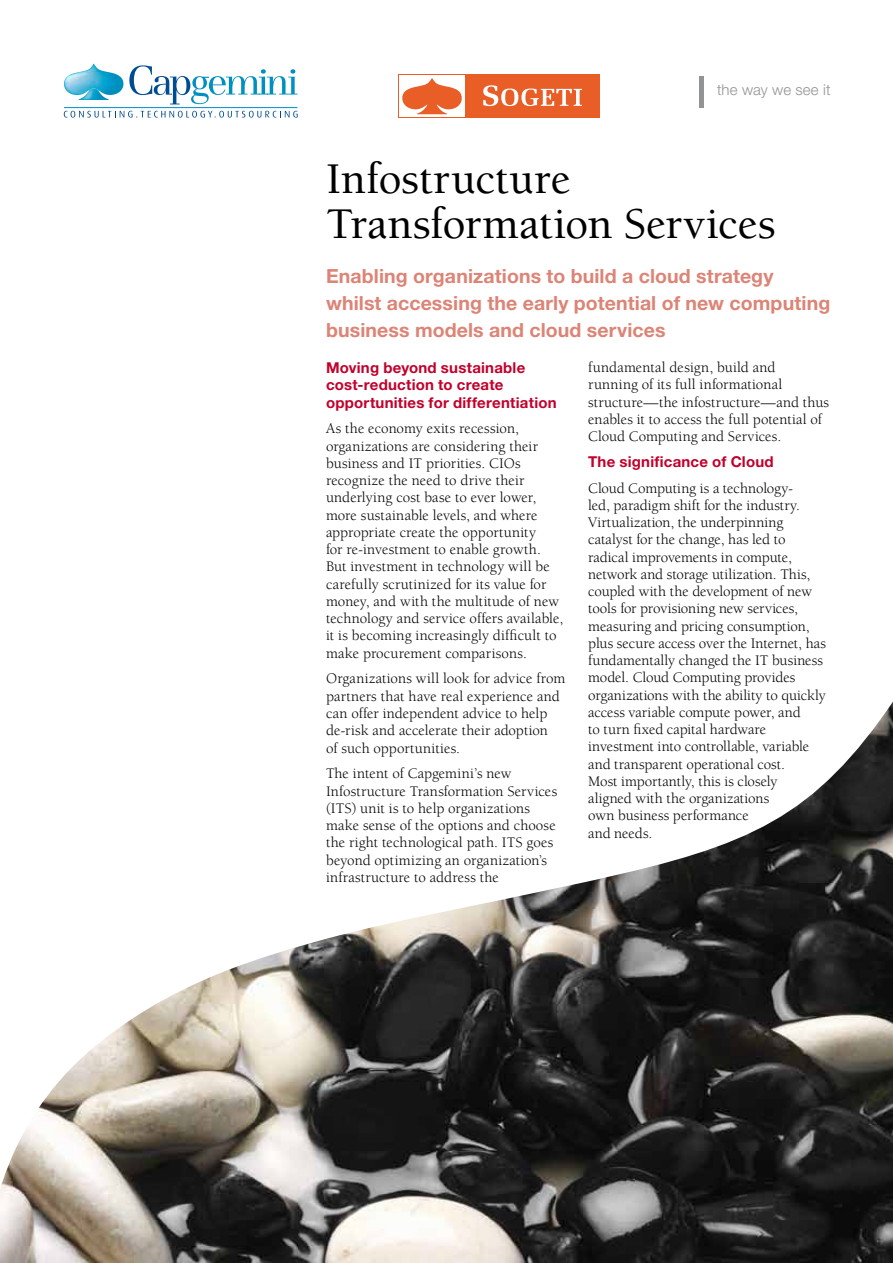
<style>
.page{position:relative;width:893px;height:1263px;background:#fff}
.page>*{position:absolute;margin:0;border:0;box-sizing:border-box;transform-origin:0 0}
.t1{font:500 45px/45px "Berkeley Std";letter-spacing:-.005em;color:#000}
.t2{font:700 19.5px/27px "Helvetica Neue";letter-spacing:.005em;color:#dc8476}
.t3{font:15px/17.2px "Berkeley Std";color:#000}
.t4{font:700 15px/17.2px "Helvetica Neue";letter-spacing:.015em;color:#c1002b}
.t5{font:300 15px "Helvetica Neue";letter-spacing:.005em;color:#929395}
</style>
<div class="page">
<hr style="left:699px;top:76px;width:4px;height:32px;background:#929395">
<img style="left:79px;top:95px;width:30px;height:5px">
<img style="left:64px;top:63px;width:59px;height:32px">
<svg style="left:129px;top:65px;width:168px;height:39px"></svg>
<svg style="left:64px;top:111px;width:234px;height:7px"></svg>
<hr style="left:64px;top:107px;width:233px;height:1px;background:#008fc1">
<img style="left:0;top:702px;width:893px;height:561px">
<div style="left:398px;top:74px;width:202px;height:44px;background:#e95e27"></div>
<div style="left:399px;top:76px;width:66px;height:41px;background:#fff"></div>
<svg style="left:402px;top:78px;width:60px;height:36px"></svg>
<svg style="left:483px;top:85px;width:99px;height:21px"></svg>
<p class="t5" style="left:717px;top:80px;width:115px">the way we see it</p>
<h1 class="t1" style="left:326px;top:158px;width:451px">Infostructure<br>Transformation Services</h1>
<h2 class="t2" style="left:326px;top:262px;width:506px">Enabling organizations to build a cloud strategy whilst accessing the early potential of new computing business models and cloud services</h2>
<p class="t4" style="left:326px;top:359px;width:232px">Moving beyond sustainable cost-reduction to create opportunities for differentiation</p>
<p class="t3" style="left:326px;top:420px;width:239px">As the economy exits recession, organizations are considering their business and IT priorities. CIOs recognize the need to drive their underlying cost base to ever lower, more sustainable levels, and where appropriate create the opportunity<br>for re-investment to enable growth.<br>But investment in technology will be carefully scrutinized for its value for money, and with the multitude of new technology and service offers available, it is becoming increasingly difficult to make procurement comparisons.</p>
<p class="t3" style="left:326px;top:670px;width:241px">Organizations will look for advice from partners that have real experience and can offer independent advice to help de-risk and accelerate their adoption<br>of such opportunities.</p>
<p class="t3" style="left:326px;top:765px;width:233px">The intent of Capgemini’s new Infostructure Transformation Services (ITS) unit is to help organizations make sense of the options and choose the right technological path. ITS goes beyond optimizing an organization’s infrastructure to address the</p>
<p class="t3" style="left:588px;top:359px;width:242px">fundamental design, build and running of its full informational structure—the infostructure—and thus enables it to access the full potential of Cloud Computing and Services.</p>
<p class="t4" style="left:588px;top:452px;width:187px">The significance of Cloud</p>
<p class="t3" style="left:588px;top:479px;width:239px">Cloud Computing is a technology-<br>led, paradigm shift for the industry.<br>Virtualization, the underpinning catalyst for the change, has led to radical improvements in compute, network and storage utilization. This, coupled with the development of new tools for provisioning new services, measuring and pricing consumption, plus secure access over the Internet, has fundamentally changed the IT business model. Cloud Computing provides organizations with the ability to quickly access variable compute power, and<br>to turn fixed capital hardware investment into controllable, variable and transparent operational cost.<br>Most importantly, this is closely<br>aligned with the organizations<br>own business performance<br>and needs.</p>
</div>
